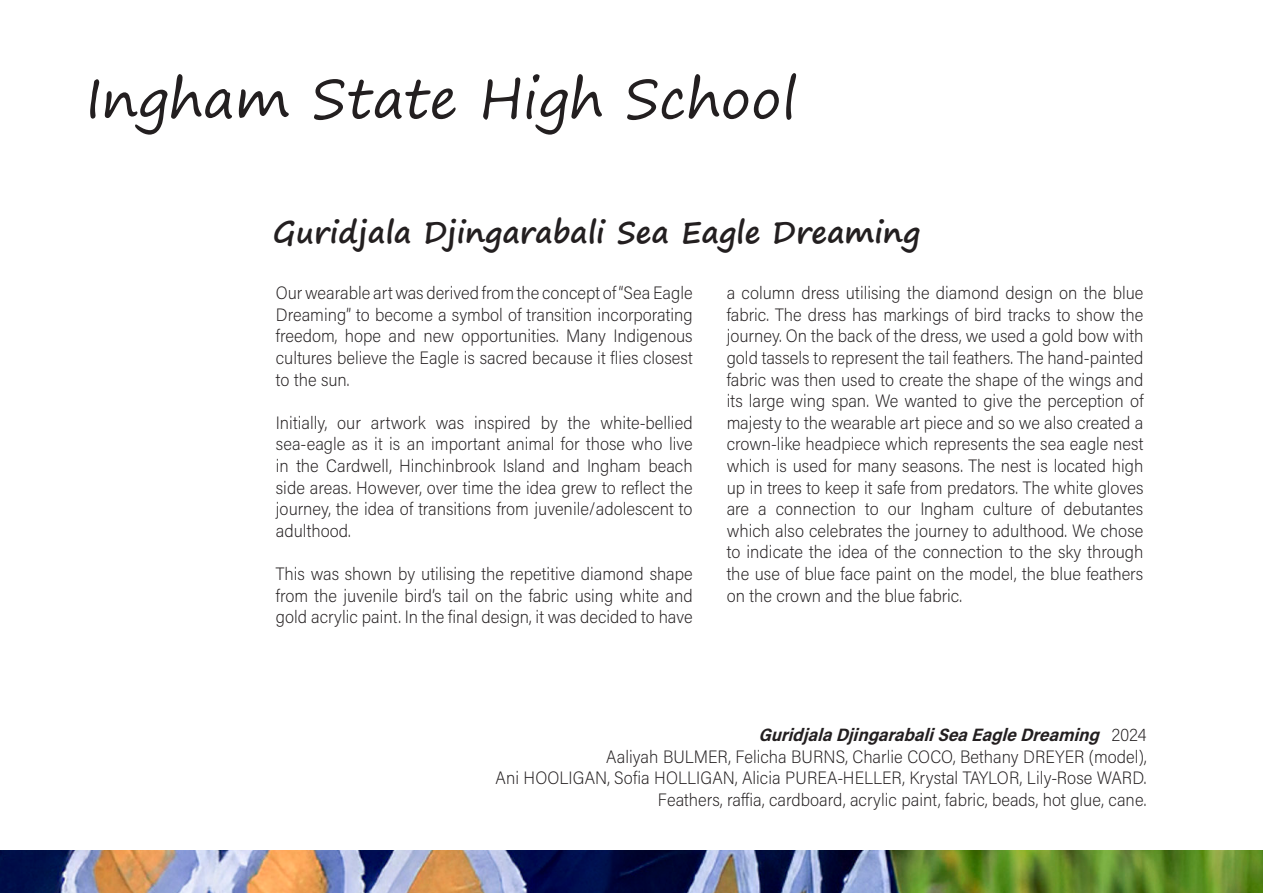
<style>
.page{position:relative;width:1263px;height:893px;background:#fff}
.page>*{position:absolute;margin:0;border:0;box-sizing:border-box;transform-origin:0 0}
.t1{font:54px "Segoe Print";color:#231f20}
.t2{font:700 30px "Segoe Print";color:#231f20}
.t3{font:200 18px/21.6px "Acumin Pro Semi Cond";color:#231f20;text-align:justify}
.t4{font:italic 700 18px "Acumin Pro Semi Cond";color:#231f20}
.s1{font-weight:200;font-style:normal}
</style>
<div class="page">
<img style="left:0;top:850px;width:1263px;height:43px">
<p class="t1" style="left:85px;top:50px;width:713px">Ingham State High School</p>
<p class="t2" style="left:273px;top:205px;width:649px">Guridjala Djingarabali Sea Eagle Dreaming</p>
<p class="t3" style="left:276px;top:281px;width:418px">Our wearable art was derived from the concept of “Sea Eagle Dreaming” to become a symbol of transition incorporating freedom, hope and new opportunities. Many Indigenous cultures believe the Eagle is sacred because it flies closest to the sun.</p>
<p class="t3" style="left:276px;top:411px;width:418px">Initially, our artwork was inspired by the white-bellied sea-eagle as it is an important animal for those who live in the Cardwell, Hinchinbrook Island and Ingham beach side areas. However, over time the idea grew to reflect the journey, the idea of transitions from juvenile/adolescent to adulthood.</p>
<p class="t3" style="left:276px;top:562px;width:418px">This was shown by utilising the repetitive diamond shape from the juvenile bird’s tail on the fabric using white and gold acrylic paint. In the final design, it was decided to have</p>
<p class="t3" style="left:727px;top:281px;width:418px">a column dress utilising the diamond design on the blue fabric. The dress has markings of bird tracks to show the journey. On the back of the dress, we used a gold bow with gold tassels to represent the tail feathers. The hand-painted fabric was then used to create the shape of the wings and its large wing span. We wanted to give the perception of majesty to the wearable art piece and so we also created a crown-like headpiece which represents the sea eagle nest which is used for many seasons. The nest is located high up in trees to keep it safe from predators. The white gloves are a connection to our Ingham culture of debutantes which also celebrates the journey to adulthood. We chose to indicate the idea of the connection to the sky through the use of blue face paint on the model, the blue feathers on the crown and the blue fabric.</p>
<p class="t4" style="left:758px;top:722px;width:390px">GuridjalaDjingarabaliSeaEagleDreaming <span class="s1">2 0 2 4</span></p>
<p class="t3" style="left:606px;top:745px;width:542px">Aaliyah BULMER, Felicha BURNS, Charlie COCO, Bethany DREYER (model),</p>
<p class="t3" style="left:495px;top:767px;width:652px">Ani HOOLIGAN, Sofia HOLLIGAN, Alicia PUREA-HELLER, Krystal TAYLOR, Lily-Rose WARD.</p>
<p class="t3" style="left:658px;top:788px;width:490px">Feathers, raffia, cardboard, acrylic paint, fabric, beads, hot glue, cane.</p>
</div>
